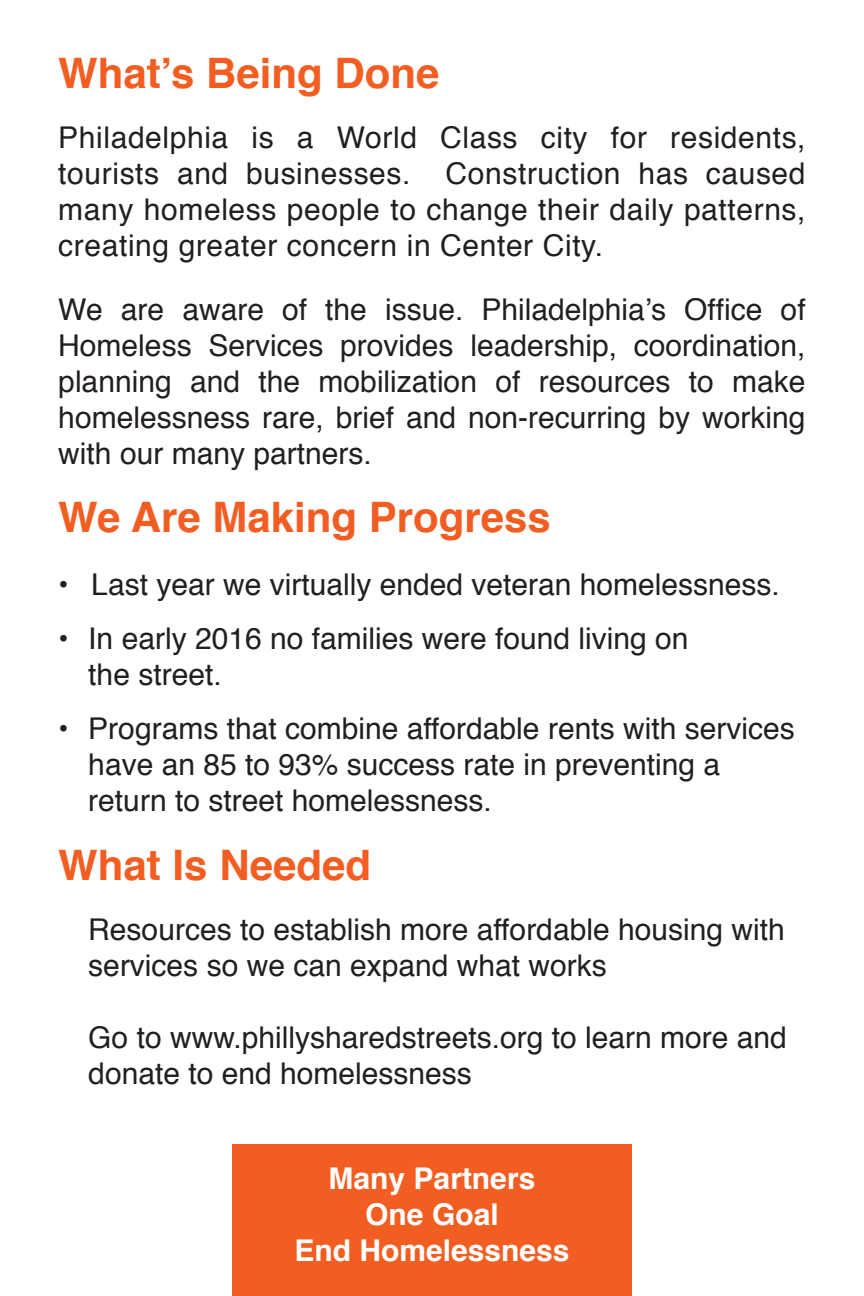
<style>
.page{position:relative;width:864px;height:1296px;background:#fff}
.page>*{position:absolute;margin:0;border:0;box-sizing:border-box;transform-origin:0 0}
.t1{font:700 42px "Helvetica";color:#f25d21}
.t2{font:30px/36px "Helvetica";color:#231f20}
.t3{font:700 30px "Helvetica";color:#fff}
</style>
<div class="page">
<div style="left:232px;top:1145px;width:400px;height:151px;background:#f25d21"></div>
<p class="t1" style="left:58px;top:39px;width:383px">What’s Being Done</p>
<p class="t2" style="left:58px;top:120px;width:749px;text-align:justify">Philadelphia is a World Class city for residents, tourists and businesses. Construction has caused many homeless people to change their daily patterns, creating greater concern in Center City.</p>
<p class="t2" style="left:58px;top:293px;width:749px;text-align:justify">We are aware of the issue. Philadelphia’s Office of Homeless Services provides leadership, coordination, planning and the mobilization of resources to make homelessness rare, brief and non-recurring by working with our many partners.</p>
<p class="t1" style="left:58px;top:484px;width:494px">We Are Making Progress</p>
<p class="t2" style="left:58px;top:568px;width:723px">• Last year we virtually ended veteran homelessness.</p>
<p class="t2" style="left:58px;top:622px;width:632px">• In early 2016 no families were found living on</p>
<p class="t2" style="left:88px;top:658px;width:135px">the street.</p>
<p class="t2" style="left:88px;top:712px;width:708px;text-indent:-30px">• Programs that combine affordable rents with services have an 85 to 93% success rate in preventing a return to street homelessness.</p>
<p class="t1" style="left:58px;top:831px;width:314px">What Is Needed</p>
<p class="t2" style="left:88px;top:912px;width:698px">Resources to establish more affordable housing with services so we can expand what works</p>
<p class="t2" style="left:88px;top:1020px;width:700px">Go to www.phillysharedstreets.org to learn more and donate to end homelessness</p>
<p class="t3" style="left:329px;top:1155px;width:208px">Many Partners</p>
<p class="t3" style="left:365px;top:1191px;width:135px">One Goal</p>
<p class="t3" style="left:294px;top:1227px;width:277px">End Homelessness</p>
</div>
